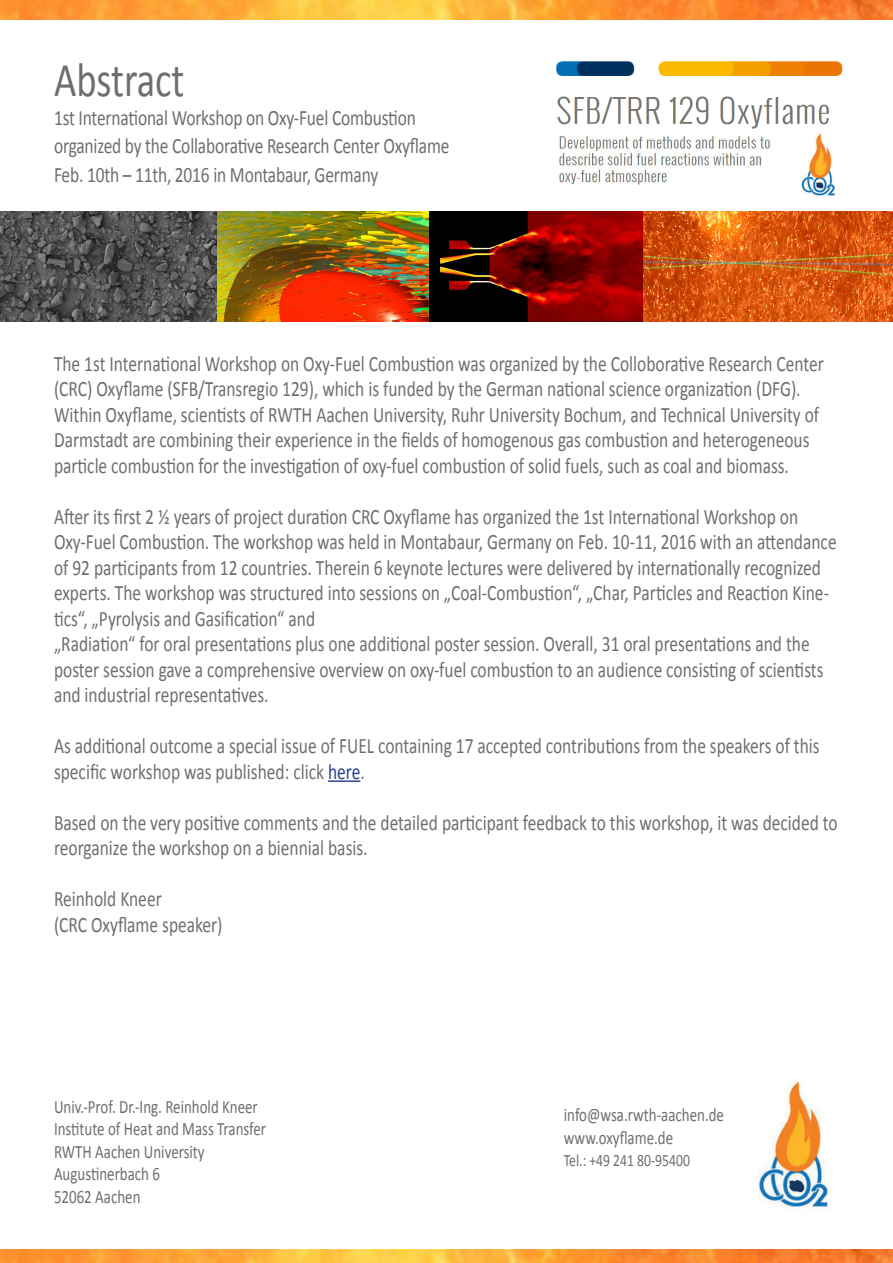
<style>
.page{position:relative;width:893px;height:1263px;background:#fff}
.page>*{position:absolute;margin:0;border:0;box-sizing:border-box;transform-origin:0 0}
.t1{font:48.75px "Calibri";color:#6c706a;scale:.79 1}
.t2{font:22.05px/25.5px "Calibri";color:#6c706a;scale:.79 1}
.t3{font:18.9px/22.5px "Calibri";color:#6c706a;scale:.79 1}
.t4{font:17.4px "Calibri";color:#6c706a;scale:.79 1}
.s1{color:#253f8e}
</style>
<div class="page">
<img style="left:559px;top:133px;width:276px;height:63px">
<img style="left:556px;top:61px;width:287px;height:68px">
<hr style="left:328px;top:780px;width:32px;height:2px;background:#253f8e">
<img style="left:0;top:0;width:893px;height:20px">
<img style="left:0;top:211px;width:531px;height:111px">
<img style="left:531px;top:211px;width:362px;height:111px">
<img style="left:0;top:1249px;width:893px;height:14px">
<img style="left:759px;top:1081px;width:71px;height:126px">
<p class="t1" style="left:54px;top:49px;width:167px">Abstract</p>
<p class="t2" style="left:54px;top:103px;width:502px;line-height:28.5px">1st International Workshop on Oxy-Fuel Combustion organized by the Collaborative Research Center Oxyflame<br>Feb. 10th – 11th, 2016 in Montabaur, Germany</p>
<p class="t2" style="left:54px;top:351px;width:976px">The 1st International Workshop on Oxy-Fuel Combustion was organized by the Colloborative Research Center (CRC) Oxyflame (SFB/Transregio 129), which is funded by the German national science organization (DFG).<br>Within Oxyflame, scientists of RWTH Aachen University, Ruhr University Bochum, and Technical University of Darmstadt are combining their experience in the fields of homogenous gas combustion and heterogeneous particle combustion for the investigation of oxy-fuel combustion of solid fuels, such as coal and biomass.</p>
<p class="t2" style="left:54px;top:504px;width:992px">After its first 2 ½ years of project duration CRC Oxyflame has organized the 1st International Workshop on Oxy-Fuel Combustion. The workshop was held in Montabaur, Germany on Feb. 10-11, 2016 with an attendance of 92 participants from 12 countries. Therein 6 keynote lectures were delivered by internationally recognized experts. The workshop was structured into sessions on „Coal-Combustion“, „Char, Particles and Reaction Kine&shy;tics“, „Pyrolysis and Gasification“ and</p>
<p class="t2" style="left:54px;top:631px;width:976px">„Radiation“ for oral presentations plus one additional poster session. Overall, 31 oral presentations and the poster session gave a comprehensive overview on oxy-fuel combustion to an audience consisting of scientists and industrial representatives.</p>
<p class="t2" style="left:54px;top:733px;width:971px">As additional outcome a special issue of FUEL containing 17 accepted contributions from the speakers of this specific workshop was published: click <span class="s1">here</span>.</p>
<p class="t2" style="left:54px;top:810px;width:993px">Based on the very positive comments and the detailed participant feedback to this workshop, it was decided to reorganize the workshop on a biennial basis.</p>
<p class="t2" style="left:54px;top:886px;width:138px">Reinhold Kneer</p>
<p class="t2" style="left:54px;top:912px;width:215px">(CRC Oxyflame speaker)</p>
<p class="t3" style="left:54px;top:1095px;width:259px">Univ.-Prof. Dr.-Ing. Reinhold Kneer</p>
<p class="t3" style="left:54px;top:1117px;width:270px">Institute of Heat and Mass Transfer</p>
<p class="t3" style="left:54px;top:1140px;width:192px">RWTH Aachen University<br>Augustinerbach 6</p>
<p class="t3" style="left:54px;top:1185px;width:111px">52062 Aachen</p>
<p class="t3" style="left:564px;top:1103px;width:204px">info@wsa.rwth-aachen.de</p>
<p class="t3" style="left:564px;top:1126px;width:140px">www.oxyflame.de</p>
<p class="t4" style="left:564px;top:1149px;width:161px">Tel.: +49 241 80-95400</p>
</div>
